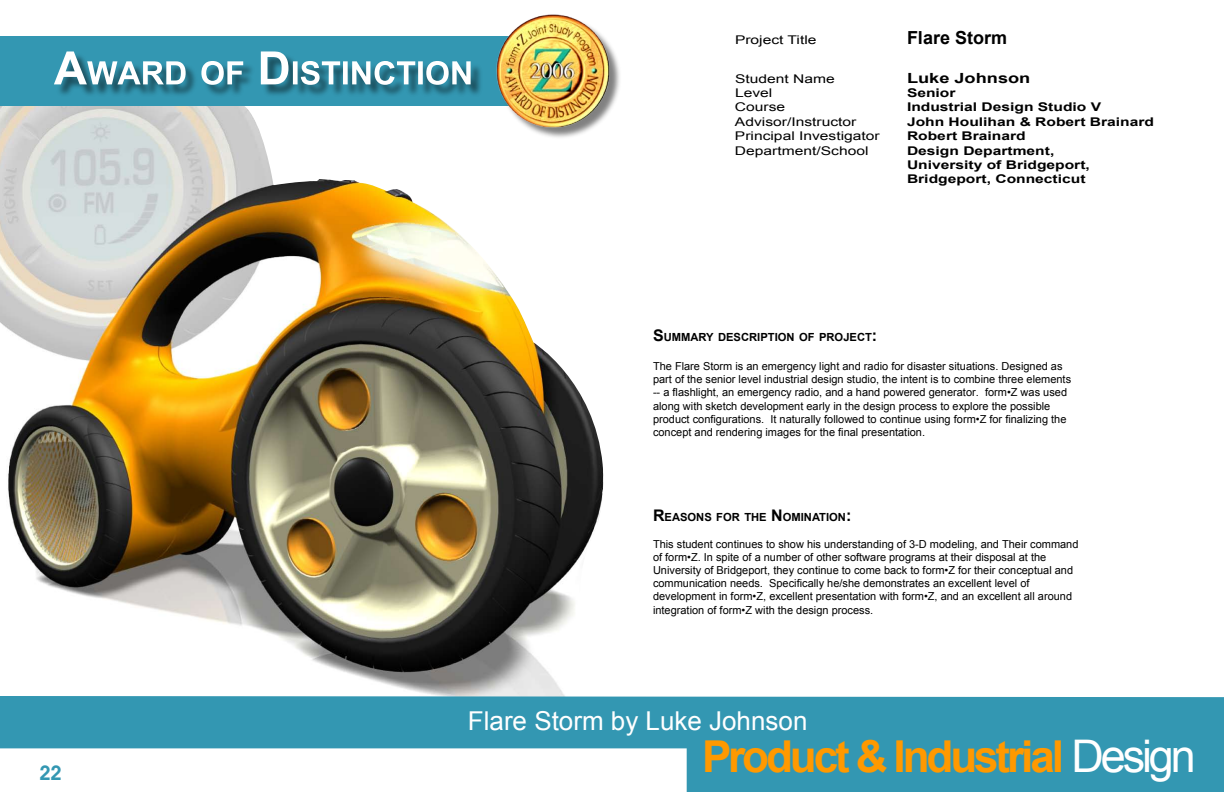
<style>
.page{position:relative;width:1224px;height:792px;background:#fff}
.page>*{position:absolute;margin:0;border:0;box-sizing:border-box;transform-origin:0 0}
.t1{font:700 44px "Arial";letter-spacing:-.07em;color:#f90}
.t2{font:26px "Arial";color:#fff}
.t3{font:600 20px "Avant Garde";color:#3397b2}
.t4{font:700 18px "Arial";color:#000}
.t5{font:700 14px "Arial";color:#000;scale:1.3 1}
.t6{font:700 12px/14.4px "Arial";color:#000;scale:1.3 1}
.t7{font:12px "Arial";color:#000;scale:1.3 1}
.t8{font:700 11.2px "Arial";color:#000}
.t9{font:11px/13.2px "Arial";color:#000}
.s1{font-size:16px}
.s2{font-weight:400;font-size:45px;color:#fff}
</style>
<div class="page">
<img style="left:0;top:106px;width:604px;height:590px">
<div style="left:0;top:37px;width:572px;height:69px;background:#3397b2"></div>
<div style="left:497px;top:15px;width:126px;height:126px;background:#000;opacity:.5"></div>
<img style="left:493px;top:14px;width:123px;height:118px">
<div style="left:55px;top:52px;width:429px;height:46px;background:#000;opacity:.5"></div>
<svg style="left:54px;top:51px;width:417px;height:34px"></svg>
<svg style="left:0;top:696px;width:1224px;height:96px;fill:#3397b2"></svg>
<h3 class="t3" style="left:39px;top:761px;width:24px">22</h3>
<p class="t7" style="left:735px;top:33px;width:64px">Project Title</p>
<h3 class="t4" style="left:907px;top:28px;width:102px">Flare Storm</h3>
<p class="t7" style="left:735px;top:72px;width:78px">Student Name</p>
<p class="t5" style="left:907px;top:70px;width:96px">Luke Johnson</p>
<p class="t7" style="left:735px;top:86px;width:30px">Level</p>
<p class="t6" style="left:907px;top:85px;width:39px">Senior</p>
<p class="t7" style="left:735px;top:100px;width:40px">Course</p>
<p class="t6" style="left:907px;top:100px;width:151px">Industrial Design Studio V</p>
<p class="t7" style="left:735px;top:115px;width:95px">Advisor/Instructor</p>
<p class="t6" style="left:907px;top:114px;width:192px">John Houlihan &amp; Robert Brainard</p>
<p class="t7" style="left:735px;top:129px;width:113px">Principal Investigator</p>
<p class="t6" style="left:907px;top:129px;width:93px">Robert Brainard</p>
<p class="t7" style="left:735px;top:144px;width:104px">Department/School</p>
<p class="t6" style="left:907px;top:143px;width:142px">Design Department,<br>University of Bridgeport,<br>Bridgeport, Connecticut</p>
<p class="t8" style="left:653px;top:331px;width:226px"><span class="s1">S</span>ummary description of project<span class="s1">:</span></p>
<p class="t9" style="left:653px;top:360px;width:420px">The Flare Storm is an emergency light and radio for disaster situations. Designed as part of the senior level industrial design studio, the intent is to combine three elements -- a flashlight, an emergency radio, and a hand powered generator. form•Z was used along with sketch development early in the design process to explore the possible product configurations. It naturally followed to continue using form•Z for finalizing the concept and rendering images for the final presentation.</p>
<p class="t8" style="left:653px;top:511px;width:200px"><span class="s1">R</span>easons for the <span class="s1">N</span> omination<span class="s1">:</span></p>
<p class="t9" style="left:653px;top:537px;width:427px">This student continues to show his understanding of 3-D modeling, and Their command of form•Z. In spite of a number of other software programs at their disposal at the University of Bridgeport, they continue to come back to form•Z for their conceptual and communication needs. Specifically he/she demonstrates an excellent level of development in form•Z, excellent presentation with form•Z, and an excellent all around integration of form•Z with the design process.</p>
<h2 class="t2" style="left:468px;top:707px;width:341px">Flare Storm by Luke Johnson</h2>
<h1 class="t1" style="left:702px;top:732px;width:495px">Product &amp; Industrial <span class="s2">Design</span></h1>
</div>
